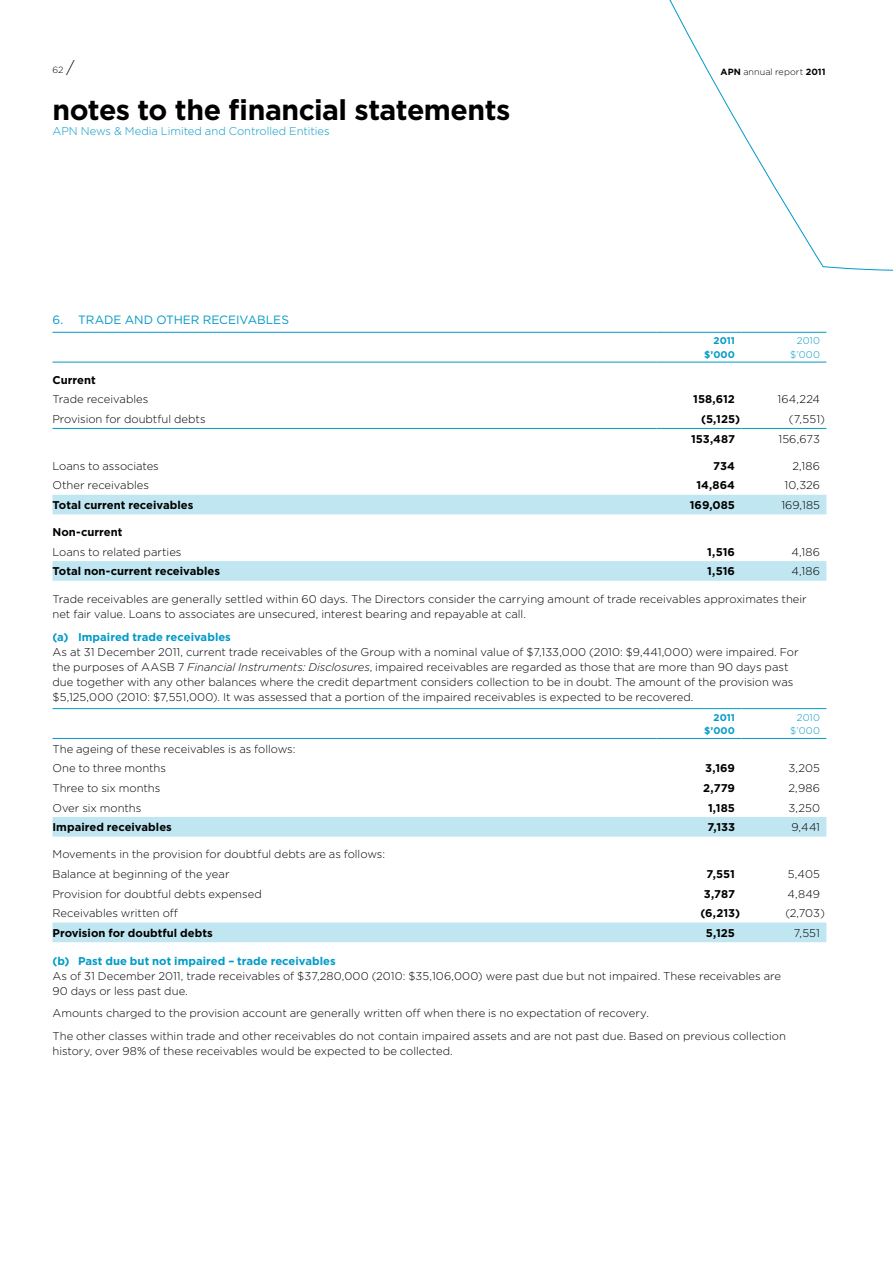
<style>
.page{position:relative;width:893px;height:1263px;background:#fff}
.page>*{position:absolute;margin:0;border:0;box-sizing:border-box;transform-origin:0 0}
.t1{font:700 28.5px "Gotham";letter-spacing:-.02em;color:#000}
.t2{font:12px "Gotham";color:#009ac7}
.t3{font:300 11.25px/15px "Gotham";color:#000}
.t4{font:700 11.25px "Gotham";color:#000}
.t5{font:700 11.25px "Gotham";color:#009ac7}
.t6{font:300 11.25px "Gotham";letter-spacing:-.005em;color:#009ac7}
.t7{font:700 9.75px/13.5px "Gotham";letter-spacing:.005em;color:#009ac7;text-align:right}
.t8{font:300 9.75px/13.5px "Gotham";letter-spacing:.02em;color:#009ac7;text-align:right}
.t9{font:300 9px "Gotham";letter-spacing:.01em;color:#000}
.s1{font-size:16.35px}
.s2{font-weight:700}
.s3{font-style:italic}
</style>
<div class="page">
<svg style="left:669px;top:0;width:224px;height:271px"></svg>
<svg style="left:52px;top:495px;width:774px;height:86px"></svg>
<hr style="left:52px;top:362px;width:604px;height:1px;background:#009ac7">
<hr style="left:656px;top:362px;width:85px;height:1px;background:#009ac7">
<hr style="left:741px;top:362px;width:85px;height:1px;background:#009ac7">
<hr style="left:52px;top:428px;width:604px;height:1px;background:#009ac7">
<hr style="left:656px;top:428px;width:85px;height:1px;background:#009ac7">
<hr style="left:741px;top:428px;width:85px;height:1px;background:#009ac7">
<hr style="left:52px;top:332px;width:604px;height:1px;background:#009ac7">
<hr style="left:656px;top:332px;width:85px;height:1px;background:#009ac7">
<hr style="left:741px;top:332px;width:85px;height:1px;background:#009ac7">
<svg style="left:52px;top:817px;width:774px;height:125px"></svg>
<hr style="left:53px;top:738px;width:603px;height:1px;background:#009ac7">
<hr style="left:656px;top:738px;width:85px;height:1px;background:#009ac7">
<hr style="left:741px;top:738px;width:85px;height:1px;background:#009ac7">
<hr style="left:53px;top:708px;width:603px;height:1px;background:#009ac7">
<hr style="left:656px;top:708px;width:85px;height:1px;background:#009ac7">
<hr style="left:741px;top:708px;width:85px;height:1px;background:#009ac7">
<p class="t9" style="left:52px;top:64px;width:24px">62 <span class="s1">/</span></p>
<p class="t9" style="left:721px;top:66px;width:106px"><span class="s2">APN</span> annual report <span class="s2">2011</span></p>
<h1 class="t1" style="left:52px;top:91px;width:459px">notes to the financial statements</h1>
<p class="t6" style="left:52px;top:124px;width:279px">APN News &amp; Media Limited and Controlled Entities</p>
<p class="t2" style="left:52px;top:312px;width:238px">6. TRADE AND OTHER RECEIVABLES</p>
<p class="t7" style="left:704px;top:334px;width:32px">2011 $’000</p>
<p class="t8" style="left:790px;top:334px;width:31px">2010 $’000</p>
<p class="t4" style="left:53px;top:372px;width:45px">Current</p>
<p class="t3" style="left:53px;top:392px;width:97px">Trade receivables</p>
<p class="t4" style="left:693px;top:392px;width:43px">158,612</p>
<p class="t3" style="left:777px;top:392px;width:44px">164,224</p>
<p class="t3" style="left:53px;top:411px;width:155px">Provision for doubtful debts</p>
<p class="t4" style="left:701px;top:412px;width:40px">(5,125)</p>
<p class="t3" style="left:789px;top:411px;width:37px">(7,551)</p>
<p class="t4" style="left:691px;top:431px;width:45px">153,487</p>
<p class="t3" style="left:778px;top:431px;width:43px">156,673</p>
<p class="t3" style="left:53px;top:458px;width:108px">Loans to associates</p>
<p class="t4" style="left:713px;top:458px;width:23px">734</p>
<p class="t3" style="left:792px;top:458px;width:29px">2,186</p>
<p class="t3" style="left:53px;top:478px;width:98px">Other receivables</p>
<p class="t4" style="left:696px;top:478px;width:40px">14,864</p>
<p class="t3" style="left:785px;top:478px;width:37px">10,326</p>
<p class="t4" style="left:53px;top:498px;width:142px">Total current receivables</p>
<p class="t4" style="left:690px;top:498px;width:47px">169,085</p>
<p class="t3" style="left:781px;top:497px;width:40px">169,185</p>
<p class="t4" style="left:53px;top:525px;width:72px">Non-current</p>
<p class="t3" style="left:53px;top:544px;width:130px">Loans to related parties</p>
<p class="t4" style="left:707px;top:544px;width:29px">1,516</p>
<p class="t3" style="left:791px;top:544px;width:30px">4,186</p>
<p class="t4" style="left:53px;top:564px;width:169px">Total non-current receivables</p>
<p class="t4" style="left:707px;top:564px;width:29px">1,516</p>
<p class="t3" style="left:791px;top:564px;width:30px">4,186</p>
<p class="t3" style="left:53px;top:591px;width:756px">Trade receivables are generally settled within 60 days. The Directors consider the carrying amount of trade receivables approximates their net fair value. Loans to associates are unsecured, interest bearing and repayable at call.</p>
<p class="t5" style="left:53px;top:629px;width:180px">(a) Impaired trade receivables</p>
<p class="t3" style="left:53px;top:644px;width:748px">As at 31 December 2011, current trade receivables of the Group with a nominal value of $7,133,000 (2010: $9,441,000) were impaired. For the purposes of AASB 7 <span class="s3">Financial Instruments: Disclosures</span>, impaired receivables are regarded as those that are more than 90 days past due together with any other balances where the credit department considers collection to be in doubt. The amount of the provision was $5,125,000 (2010: $7,551,000). It was assessed that a portion of the impaired receivables is expected to be recovered.</p>
<p class="t7" style="left:704px;top:710px;width:32px">2011 $’000</p>
<p class="t8" style="left:790px;top:710px;width:31px">2010 $’000</p>
<p class="t3" style="left:53px;top:739px;width:244px;line-height:19.6px">The ageing of these receivables is as follows:<br>One to three months</p>
<p class="t4" style="left:705px;top:761px;width:31px">3,169</p>
<p class="t3" style="left:788px;top:761px;width:33px">3,205</p>
<p class="t3" style="left:53px;top:780px;width:109px">Three to six months</p>
<p class="t4" style="left:703px;top:780px;width:33px">2,779</p>
<p class="t3" style="left:789px;top:780px;width:33px">2,986</p>
<p class="t3" style="left:53px;top:800px;width:90px">Over six months</p>
<p class="t4" style="left:708px;top:800px;width:28px">1,185</p>
<p class="t3" style="left:788px;top:800px;width:33px">3,250</p>
<p class="t4" style="left:53px;top:820px;width:121px">Impaired receivables</p>
<p class="t4" style="left:707px;top:820px;width:29px">7,133</p>
<p class="t3" style="left:791px;top:819px;width:30px">9,441</p>
<p class="t3" style="left:53px;top:844px;width:334px;line-height:19.6px">Movements in the provision for doubtful debts are as follows:<br>Balance at beginning of the year</p>
<p class="t4" style="left:707px;top:866px;width:30px">7,551</p>
<p class="t3" style="left:788px;top:866px;width:34px">5,405</p>
<p class="t3" style="left:53px;top:886px;width:211px">Provision for doubtful debts expensed</p>
<p class="t4" style="left:704px;top:886px;width:33px">3,787</p>
<p class="t3" style="left:788px;top:886px;width:34px">4,849</p>
<p class="t3" style="left:53px;top:905px;width:127px">Receivables written off</p>
<p class="t4" style="left:700px;top:906px;width:41px">(6,213)</p>
<p class="t3" style="left:785px;top:905px;width:41px">(2,703)</p>
<p class="t4" style="left:53px;top:925px;width:162px">Provision for doubtful debts</p>
<p class="t4" style="left:706px;top:925px;width:31px">5,125</p>
<p class="t3" style="left:794px;top:925px;width:28px">7,551</p>
<p class="t5" style="left:53px;top:953px;width:285px">(b) Past due but not impaired – trade receivables</p>
<p class="t3" style="left:53px;top:968px;width:730px">As of 31 December 2011, trade receivables of $37,280,000 (2010: $35,106,000) were past due but not impaired. These receivables are<br>90 days or less past due.</p>
<p class="t3" style="left:53px;top:1002px;width:735px;line-height:22.5px">Amounts charged to the provision account are generally written off when there is no expectation of recovery.<br>The other classes within trade and other receivables do not contain impaired assets and are not past due. Based on previous collection</p>
<p class="t3" style="left:53px;top:1043px;width:402px">history, over 98% of these receivables would be expected to be collected.</p>
</div>
